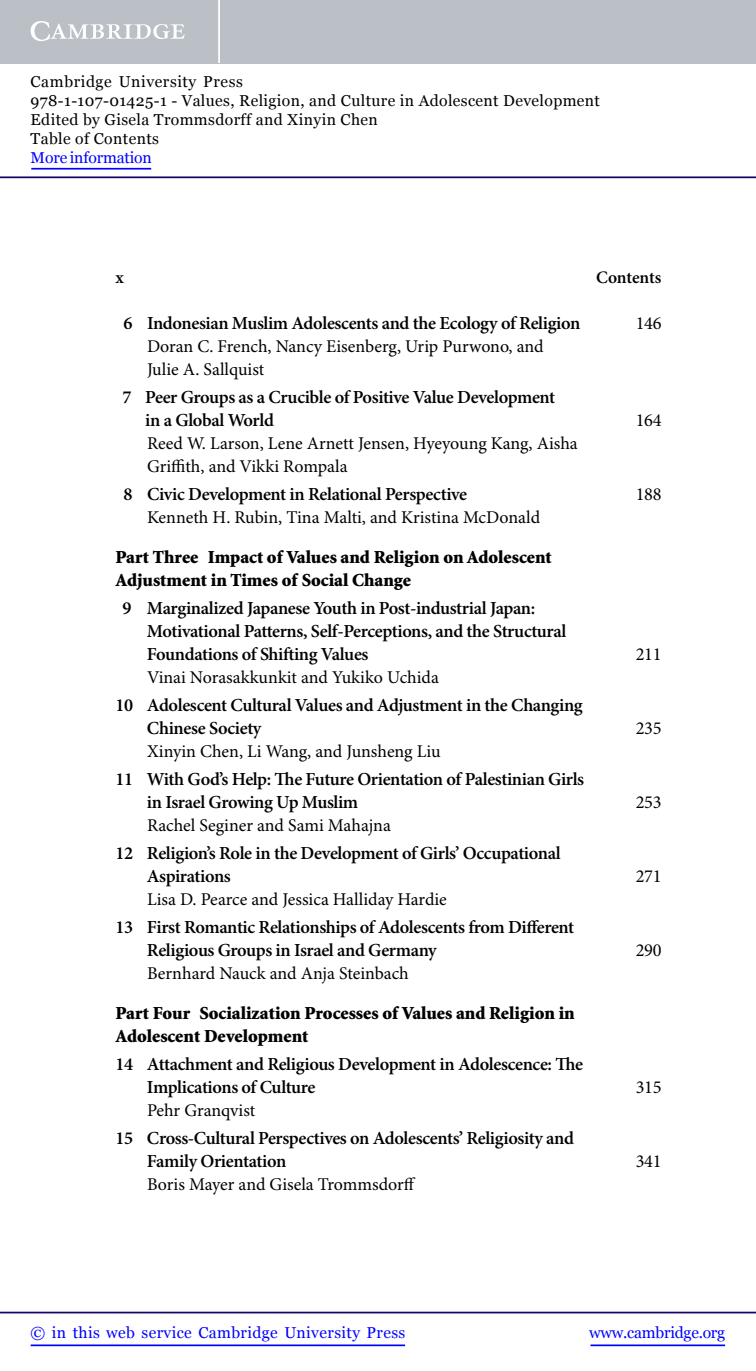
<style>
.page{position:relative;width:756px;height:1371px;background:#fff}
.page>*{position:absolute;margin:0;border:0;box-sizing:border-box;transform-origin:0 0}
.t1{font:600 18.38px/22.8px "Minion Pro";letter-spacing:-.02em;color:#000}
.t2{font:900 18.38px/22.8px "Minion Std";color:#000}
.t3{font:18.38px "Minion Pro";letter-spacing:-.02em;color:#000}
.t4{font:17.85px/22.8px "Minion Pro";letter-spacing:-.005em;color:#000}
.t5{font:600 17.5px "Minion Pro";color:#000}
.t6{font:15.75px/18.9px "Georgia";letter-spacing:.025em;color:#000}
.t7{font:15.75px "Georgia";letter-spacing:.025em;color:#00f}
.t8{font:15.75px "Georgia";letter-spacing:-.015em;color:#00f}
.t9{font:15.75px "Georgia";letter-spacing:-.01em;color:#00f}
</style>
<div class="page">
<hr style="left:591px;top:1344px;width:134px;height:1px;background:#00f">
<hr style="left:0;top:1311px;width:756px;height:2px;background:#150666">
<hr style="left:31px;top:1344px;width:374px;height:1px;background:#00f">
<div style="left:0;top:0;width:756px;height:63px;background:#bac0c6"></div>
<svg style="left:31px;top:21px;width:154px;height:20px"></svg>
<hr style="left:218px;top:0;width:2px;height:63px;background:#fff">
<hr style="left:0;top:176px;width:756px;height:2px;background:#150666">
<hr style="left:31px;top:168px;width:120px;height:1px;background:#00f">
<p class="t6" style="left:31px;top:72px;width:571px">Cambridge University Press<br>978-1-107-01425-1 - Values, Religion, and Culture in Adolescent Development Edited by Gisela Trommsdorff and Xinyin Chen<br>Table of Contents</p>
<p class="t9" style="left:31px;top:148px;width:123px">More information</p>
<p class="t5" style="left:116px;top:267px;width:10px">x</p>
<p class="t5" style="left:596px;top:267px;width:67px">Contents</p>
<p class="t1" style="left:123px;top:313px;width:459px">6 Indonesian Muslim Adolescents and the Ecology of Religion</p>
<p class="t3" style="left:636px;top:312px;width:27px">146</p>
<p class="t4" style="left:147px;top:336px;width:398px">Doran C. French, Nancy Eisenberg, Urip Purwono, and<br>Julie A. Sallquist</p>
<p class="t1" style="left:145px;top:387px;width:412px;text-indent:-23px">7 Peer Groups as a Crucible of Positive Value Development in a Global World</p>
<p class="t3" style="left:636px;top:409px;width:27px">164</p>
<p class="t4" style="left:147px;top:432px;width:432px">Reed W. Larson, Lene Arnett Jensen, Hyeyoung Kang, Aisha<br>Griffith, and Vikki Rompala</p>
<p class="t1" style="left:123px;top:483px;width:345px">8 Civic Development in Relational Perspective</p>
<p class="t3" style="left:636px;top:483px;width:27px">188</p>
<p class="t4" style="left:147px;top:506px;width:395px">Kenneth H. Rubin, Tina Malti, and Kristina McDonald</p>
<p class="t2" style="left:116px;top:546px;width:438px">Part Three Impact of Values and Religion on Adolescent<br>Adjustment in Times of Social Change</p>
<p class="t1" style="left:147px;top:598px;width:421px;text-indent:-24px">9 Marginalized Japanese Youth in Post-industrial Japan:<br>Motivational Patterns, Self-Perceptions, and the Structural<br>Foundations of Shifting Values</p>
<p class="t3" style="left:636px;top:643px;width:27px">211</p>
<p class="t4" style="left:147px;top:666px;width:293px">Vinai Norasakkunkit and Yukiko Uchida</p>
<p class="t1" style="left:147px;top:694px;width:437px;text-indent:-31px">10 Adolescent Cultural Values and Adjustment in the Changing<br>Chinese Society</p>
<p class="t4" style="left:147px;top:740px;width:295px">Xinyin Chen, Li Wang, and Junsheng Liu</p>
<p class="t1" style="left:147px;top:768px;width:439px;text-indent:-31px">11 With God’s Help: The Future Orientation of Palestinian Girls in Israel Growing Up Muslim</p>
<p class="t4" style="left:147px;top:814px;width:245px">Rachel Seginer and Sami Mahajna</p>
<p class="t1" style="left:147px;top:842px;width:415px;text-indent:-31px">12 Religion’s Role in the Development of Girls’ Occupational<br>Aspirations</p>
<p class="t4" style="left:147px;top:888px;width:301px">Lisa D. Pearce and Jessica Halliday Hardie</p>
<p class="t1" style="left:147px;top:916px;width:429px;text-indent:-31px">13 First Romantic Relationships of Adolescents from Different<br>Religious Groups in Israel and Germany</p>
<p class="t4" style="left:147px;top:962px;width:263px">Bernhard Nauck and Anja Steinbach</p>
<p class="t2" style="left:116px;top:1002px;width:461px">Part Four Socialization Processes of Values and Religion in<br>Adolescent Development</p>
<p class="t1" style="left:147px;top:1053px;width:438px;text-indent:-31px">14 Attachment and Religious Development in Adolescence: The<br>Implications of Culture</p>
<p class="t4" style="left:147px;top:1099px;width:110px">Pehr Granqvist</p>
<p class="t1" style="left:147px;top:1127px;width:429px;text-indent:-31px">15 Cross-Cultural Perspectives on Adolescents’ Religiosity and<br>Family Orientation</p>
<p class="t4" style="left:147px;top:1173px;width:270px">Boris Mayer and Gisela Trommsdorff</p>
<p class="t3" style="left:636px;top:717px;width:27px">235</p>
<p class="t3" style="left:636px;top:791px;width:27px">253</p>
<p class="t3" style="left:636px;top:865px;width:27px">271</p>
<p class="t3" style="left:636px;top:938px;width:27px">290</p>
<p class="t3" style="left:636px;top:1075px;width:27px">315</p>
<p class="t3" style="left:636px;top:1149px;width:27px">341</p>
<p class="t7" style="left:31px;top:1323px;width:376px">© in this web service Cambridge University Press</p>
<p class="t8" style="left:589px;top:1323px;width:137px">www.cambridge.org</p>
</div>
